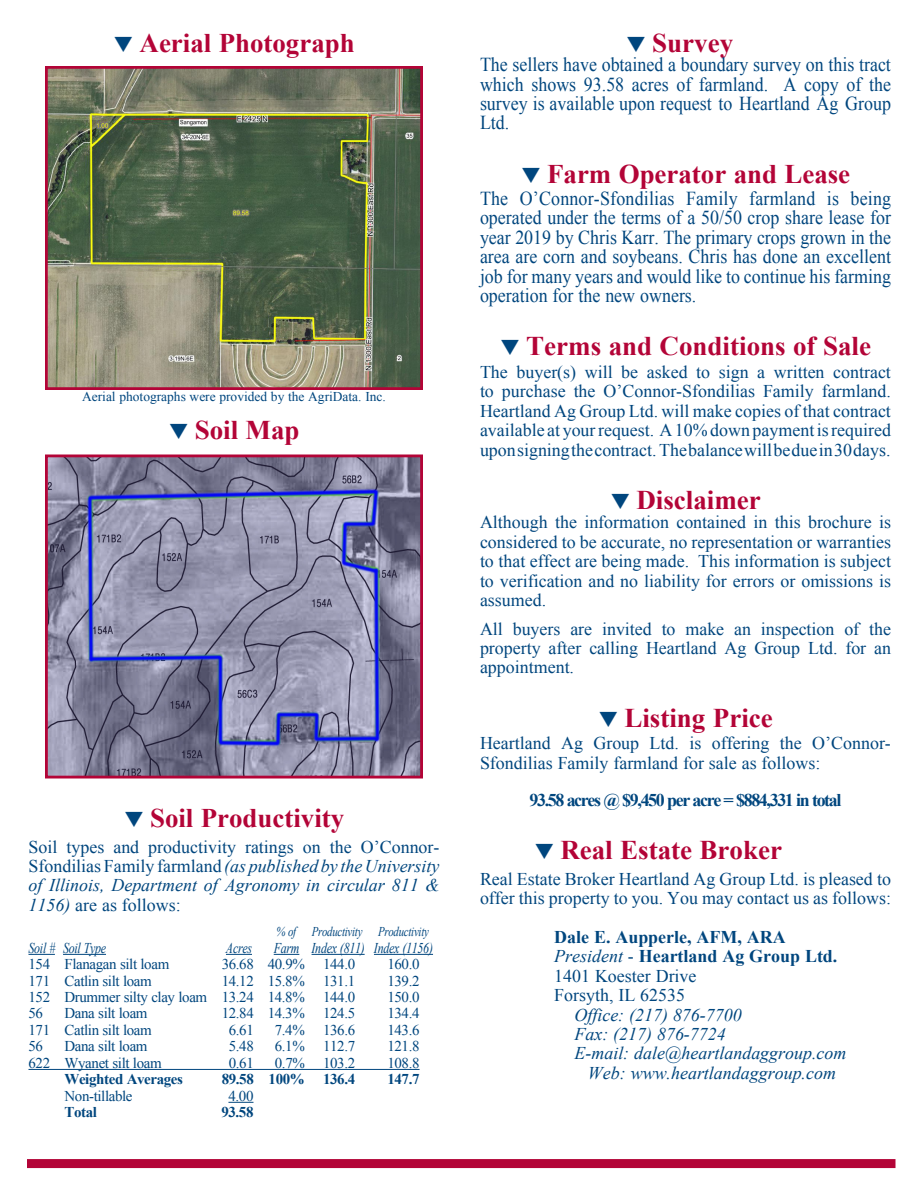
<style>
.page{position:relative;width:918px;height:1188px;background:#fff}
.page>*{position:absolute;margin:0;border:0;box-sizing:border-box;transform-origin:0 0}
.t1{font:700 27px "Times New Roman";color:#b30437}
.t2{font:700 26.85px "Times New Roman";color:#b30437}
.t3{font:19.8px/19.5px "Times New Roman";color:#00467e;text-align:justify;scale:.91 1}
.t4{font:18px/19.5px "Times New Roman";color:#00467e;text-align:justify}
.t5{font:italic 18px "Times New Roman";color:#00467e}
.t6{font:700 18px "Times New Roman";color:#00467e}
.t7{font:700 18px "Times New Roman";letter-spacing:-.075em;color:#00467e}
.t8{font:15px "Times New Roman";letter-spacing:-.025em;color:#00467e}
.t9{font:700 15px "Times New Roman";letter-spacing:-.025em;color:#00467e}
.t10{font:italic 15px "Times New Roman";letter-spacing:-.02em;color:#00467e;scale:.8 1}
.t11{font:13.5px "Times New Roman";color:#00467e}
.t12{font:italic 13.5px "Times New Roman";letter-spacing:-.02em;color:#00467e;scale:.8 1}
.s1{color:#00467e}
.s2{font-style:italic}
.s3{font-weight:400;font-style:italic}
.s4{font-weight:400}
</style>
<div class="page">
<div style="left:27px;top:1159px;width:869px;height:9px;background:#b30437"></div>
<svg style="left:28px;top:954px;width:27px;height:1px"></svg>
<hr style="left:63px;top:954px;width:43px;height:1px;background:#00467e">
<svg style="left:226px;top:954px;width:26px;height:1px"></svg>
<svg style="left:274px;top:954px;width:25px;height:1px"></svg>
<hr style="left:312px;top:954px;width:53px;height:1px;background:#00467e">
<hr style="left:374px;top:954px;width:59px;height:1px;background:#00467e">
<hr style="left:28px;top:1069px;width:392px;height:1px;background:#00467e">
<svg style="left:228px;top:1102px;width:25px;height:1px"></svg>
<img style="left:49px;top:459px;width:370px;height:316px">
<div style="left:45px;top:455px;width:378px;height:324px;border:3px solid #b30437"></div>
<img style="left:49px;top:70px;width:370px;height:316px">
<div style="left:45px;top:66px;width:378px;height:324px;border:3px solid #b30437"></div>
<p class="t2" style="left:113px;top:24px;width:243px"><span class="s1">❑</span> Aerial Photograph</p>
<p class="t11" style="left:82px;top:387px;width:305px">Aerial photographs were provided by the AgriData. Inc.</p>
<p class="t1" style="left:168px;top:411px;width:133px"><span class="s1">❑</span> Soil Map</p>
<p class="t2" style="left:124px;top:800px;width:222px"><span class="s1">❑</span> Soil Productivity</p>
<p class="t4" style="left:28px;top:837px;width:413px">Soil types and productivity ratings on the O’Connor-Sfondilias Family farmland <span class="s2">(as published by the University of Illinois, Department of Agronomy in circular 811 &amp; 1156)</span> are as follows:</p>
<p class="t12" style="left:277px;top:922px;width:192px">% of Productivity Productivity</p>
<p class="t10" style="left:28px;top:937px;width:99px">Soil # Soil Type</p>
<p class="t10" style="left:226px;top:937px;width:34px">Acres</p>
<p class="t10" style="left:274px;top:937px;width:201px">Farm Index (811) Index (1156)</p>
<p class="t8" style="left:28px;top:954px;width:142px">154 Flanagan silt loam</p>
<p class="t8" style="left:222px;top:954px;width:135px">36.68 40.9% 144.0</p>
<p class="t8" style="left:387px;top:954px;width:34px">160.0</p>
<p class="t8" style="left:28px;top:971px;width:125px">171 Catlin silt loam</p>
<p class="t8" style="left:222px;top:971px;width:135px">14.12 15.8% 131.1</p>
<p class="t8" style="left:387px;top:971px;width:34px">139.2</p>
<p class="t8" style="left:28px;top:987px;width:328px">152 Drummer silty clay loam 13.24 14.8% 144.0</p>
<p class="t8" style="left:387px;top:987px;width:34px">150.0</p>
<p class="t8" style="left:28px;top:1003px;width:16px">56</p>
<p class="t8" style="left:64px;top:1003px;width:85px">Dana silt loam</p>
<p class="t8" style="left:222px;top:1003px;width:135px">12.84 14.3% 124.5</p>
<p class="t8" style="left:387px;top:1003px;width:34px">134.4</p>
<p class="t8" style="left:28px;top:1020px;width:125px">171 Catlin silt loam</p>
<p class="t8" style="left:229px;top:1020px;width:27px">6.61</p>
<p class="t8" style="left:275px;top:1020px;width:82px">7.4% 136.6</p>
<p class="t8" style="left:387px;top:1020px;width:34px">143.6</p>
<p class="t8" style="left:28px;top:1036px;width:16px">56</p>
<p class="t8" style="left:64px;top:1036px;width:85px">Dana silt loam</p>
<p class="t8" style="left:229px;top:1036px;width:27px">5.48</p>
<p class="t8" style="left:275px;top:1036px;width:82px">6.1% 112.7</p>
<p class="t8" style="left:387px;top:1036px;width:34px">121.8</p>
<p class="t8" style="left:28px;top:1053px;width:135px">622 Wyanet silt loam</p>
<p class="t8" style="left:229px;top:1053px;width:27px">0.61</p>
<p class="t8" style="left:275px;top:1053px;width:82px">0.7% 103.2</p>
<p class="t8" style="left:387px;top:1053px;width:34px">108.8</p>
<p class="t9" style="left:64px;top:1069px;width:120px">Weighted Averages</p>
<p class="t9" style="left:222px;top:1069px;width:135px">89.58 100% 136.4</p>
<p class="t9" style="left:387px;top:1069px;width:34px">147.7</p>
<p class="t8" style="left:64px;top:1086px;width:70px">Non-tillable</p>
<p class="t8" style="left:228px;top:1086px;width:27px">4.00</p>
<p class="t9" style="left:64px;top:1102px;width:34px">Total</p>
<p class="t9" style="left:221px;top:1102px;width:34px">93.58</p>
<p class="t1" style="left:626px;top:24px;width:109px"><span class="s1">❑</span> Survey</p>
<p class="t3" style="left:480px;top:54px;width:453px">The sellers have obtained a boundary survey on this tract which shows 93.58 acres of farmland. A copy of the survey is available upon request to Heartland Ag Group Ltd.</p>
<p class="t2" style="left:521px;top:155px;width:331px"><span class="s1">❑</span> Farm Operator and Lease</p>
<p class="t3" style="left:480px;top:188px;width:453px">The O’Connor-Sfondilias Family farmland is being operated under the terms of a 50/50 crop share lease for year 2019 by Chris Karr. The primary crops grown in the area are corn and soybeans. Chris has done an excellent job for many years and would like to continue his farming operation for the new owners.</p>
<p class="t1" style="left:500px;top:328px;width:373px"><span class="s1">❑</span> Terms and Conditions of Sale</p>
<p class="t4" style="left:480px;top:362px;width:413px">The buyer(s) will be asked to sign a written contract to purchase the O’Connor-Sfondilias Family farmland.<br>Heartland Ag Group Ltd. will make copies of that contract available at your request. A 10% down payment is required upon signing the contract. The balance will be due in 30 days.</p>
<p class="t1" style="left:610px;top:481px;width:152px"><span class="s1">❑</span> Disclaimer</p>
<p class="t4" style="left:480px;top:512px;width:413px">Although the information contained in this brochure is considered to be accurate, no representation or warranties to that effect are being made. This information is subject to verification and no liability for errors or omissions is assumed.</p>
<p class="t4" style="left:480px;top:618px;width:413px">All buyers are invited to make an inspection of the property after calling Heartland Ag Group Ltd. for an appointment.</p>
<p class="t1" style="left:598px;top:699px;width:176px"><span class="s1">❑</span> Listing Price</p>
<p class="t4" style="left:480px;top:733px;width:412px">Heartland Ag Group Ltd. is offering the O’Connor-<br>Sfondilias Family farmland for sale as follows:</p>
<p class="t7" style="left:529px;top:787px;width:314px">93.58 acres @ $9,450 per acre = $884,331 in total</p>
<p class="t1" style="left:534px;top:832px;width:250px"><span class="s1">❑</span> Real Estate Broker</p>
<p class="t4" style="left:480px;top:869px;width:413px">Real Estate Broker Heartland Ag Group Ltd. is pleased to offer this property to you. You may contact us as follows:</p>
<p class="t6" style="left:554px;top:924px;width:233px">Dale E. Aupperle, AFM, ARA</p>
<p class="t6" style="left:554px;top:944px;width:285px"><span class="s3">President</span> <span class="s4">-</span> Heartland Ag Group Ltd.</p>
<p class="t4" style="left:554px;top:966px;width:144px">1401 Koester Drive</p>
<p class="t4" style="left:554px;top:985px;width:132px">Forsyth, IL 62535</p>
<p class="t5" style="left:574px;top:1002px;width:169px">Office: (217) 876-7700</p>
<p class="t5" style="left:575px;top:1022px;width:153px">Fax: (217) 876-7724</p>
<p class="t5" style="left:575px;top:1041px;width:273px">E-mail: dale@heartlandaggroup.com</p>
<p class="t5" style="left:588px;top:1060px;width:250px">Web: www.heartlandaggroup.com</p>
</div>
